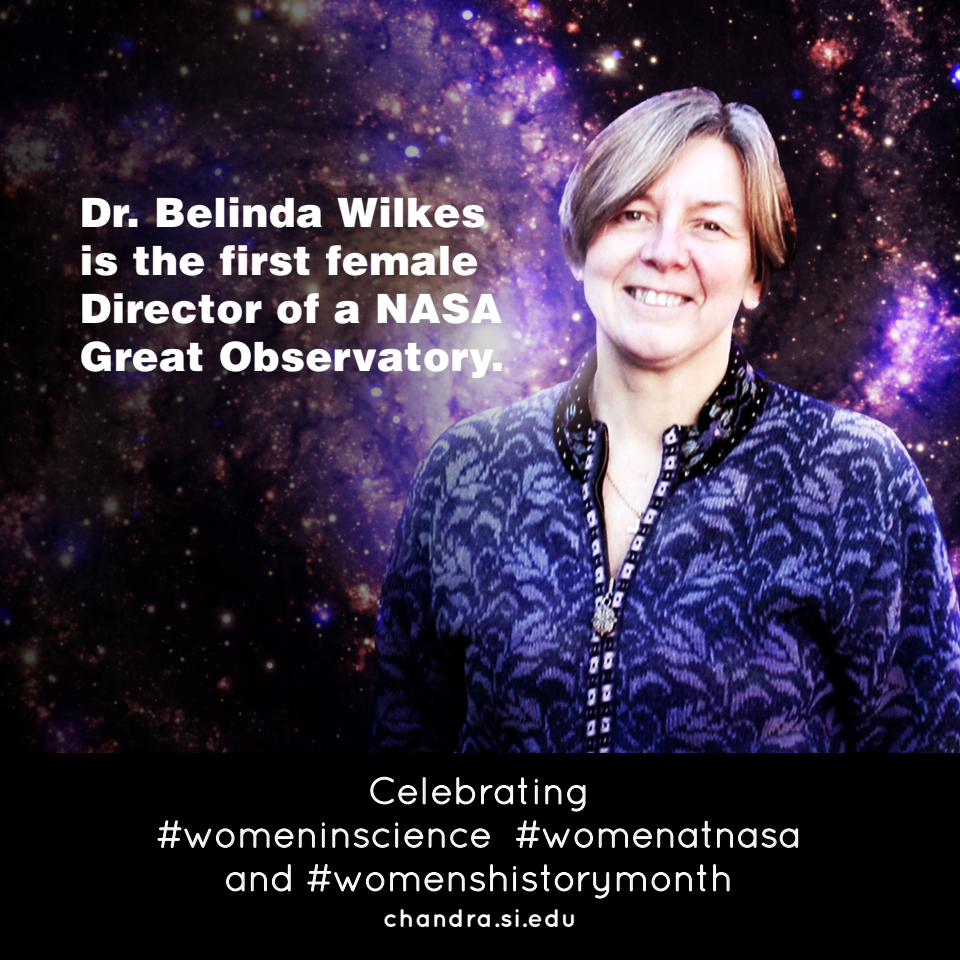
<style>
.page{position:relative;width:960px;height:960px;background:#000}
.page>*{position:absolute;margin:0;border:0;box-sizing:border-box;transform-origin:0 0}
.t1{font:900 40.5px/48px "Helvetica";letter-spacing:.01em;color:#fff}
.t2{font:37.5px/43.5px "Quicksand";color:#fff;text-align:center}
.t3{font:700 25.5px "Quicksand";letter-spacing:.03em;color:#fff}
</style>
<div class="page">
<img style="left:548px;top:0;width:412px;height:753px">
<img style="left:0;top:0;width:548px;height:753px">
<svg style="left:370px;top:776px;width:48px;height:29px"></svg>
<div style="left:423px;top:777px;width:3px;height:27px;border:1px solid #fff"></div>
<svg style="left:432px;top:777px;width:96px;height:28px"></svg>
<div style="left:535px;top:785px;width:3px;height:19px;border:1px solid #fff"></div>
<svg style="left:535px;top:779px;width:3px;height:4px"></svg>
<svg style="left:545px;top:785px;width:41px;height:27px"></svg>
<svg style="left:157px;top:820px;width:158px;height:28px"></svg>
<div style="left:322px;top:828px;width:3px;height:20px;border:1px solid #fff"></div>
<svg style="left:322px;top:822px;width:3px;height:4px"></svg>
<svg style="left:332px;top:822px;width:66px;height:26px"></svg>
<svg style="left:404px;top:828px;width:86px;height:20px"></svg>
<svg style="left:516px;top:820px;width:283px;height:28px"></svg>
<svg style="left:226px;top:864px;width:65px;height:28px"></svg>
<svg style="left:307px;top:864px;width:200px;height:28px"></svg>
<svg style="left:513px;top:864px;width:97px;height:35px"></svg>
<svg style="left:616px;top:864px;width:91px;height:28px"></svg>
<svg style="left:713px;top:864px;width:17px;height:28px"></svg>
<p class="t1" style="left:80px;top:188px;width:426px">Dr. Belinda Wilkes is the first female<br>Director of a NASA<br>Great Observatory.</p>
<p class="t2" style="left:156px;top:769px;width:647px">Celebrating<br>#womeninscience #womenatnasa and #womenshistorymonth</p>
<h3 class="t3" style="left:383px;top:903px;width:195px">chandra.si.edu</h3>
</div>
